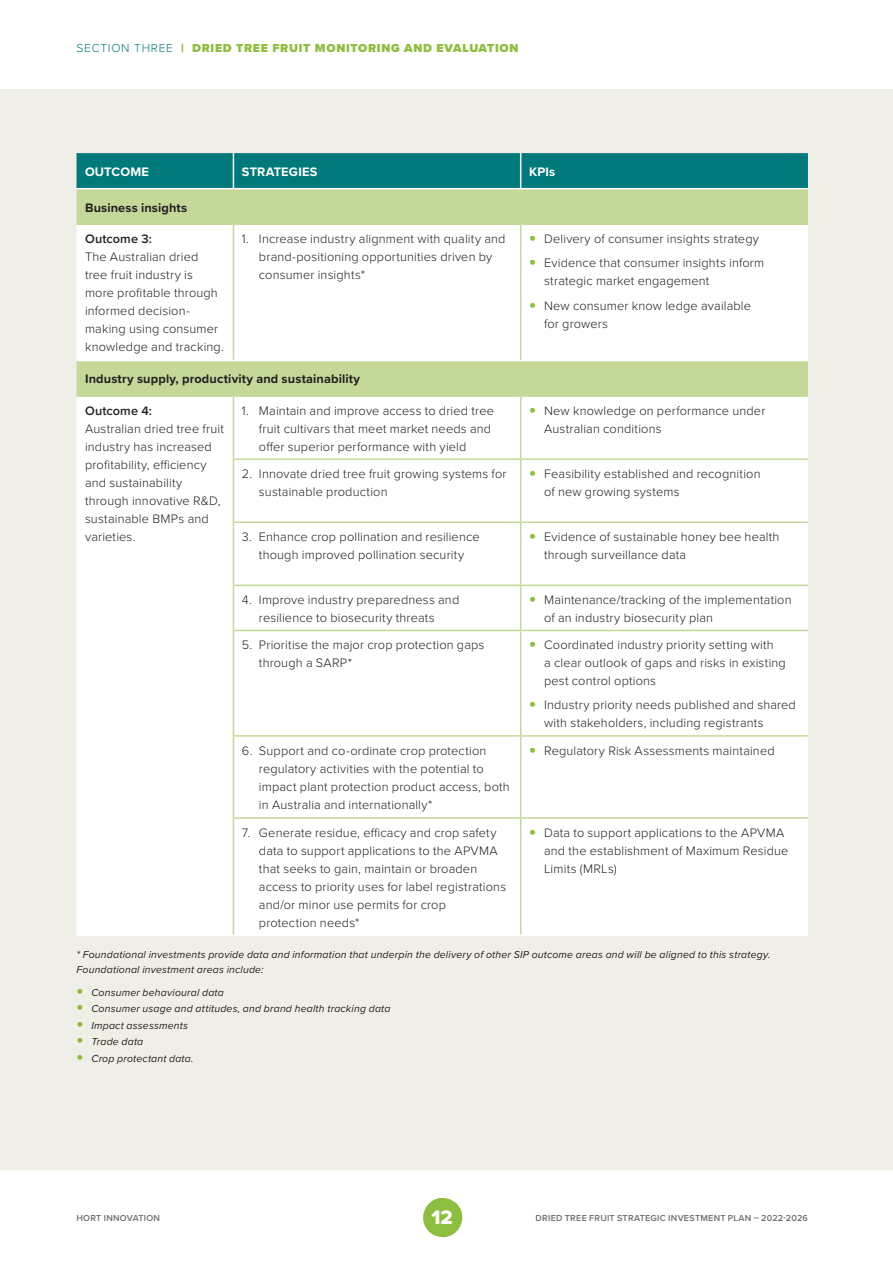
<style>
.page{position:relative;width:893px;height:1263px;background:#fff}
.page>*{position:absolute;margin:0;border:0;box-sizing:border-box;transform-origin:0 0}
.t1{font:20.25px "Proxima Nova Extrabld";color:#fff}
.t2{font:300 12.75px/18px "Proxima Nova";letter-spacing:.015em;color:#231f20}
.t3{font:700 12.75px "Proxima Nova";letter-spacing:.01em;color:#231f20}
.t4{font:700 12.75px "Proxima Nova";letter-spacing:.015em;color:#fff}
.t5{font:600 12.75px "Proxima Nova";letter-spacing:.01em;color:#231f20}
.t6{font:900 12px "Proxima Nova";letter-spacing:.06em;color:#8ebe3f}
.t7{font:italic 10.5px/16.5px "Proxima Nova";letter-spacing:.015em;color:#231f20}
.t8{font:600 9px "Proxima Nova";letter-spacing:.025em;color:#6d6e71}
.s1{font-weight:300;color:#00797b}
</style>
<div class="page">
<div style="left:0;top:89px;width:893px;height:1080px;background:#f0efe7"></div>
<div style="left:77px;top:153px;width:731px;height:35px;background:#00797b"></div>
<div style="left:77px;top:189px;width:731px;height:34px;background:#c4d999"></div>
<div style="left:77px;top:225px;width:731px;height:709px;background:#fff"></div>
<hr style="left:77px;top:630px;width:156px;height:1px;background:#fff">
<hr style="left:77px;top:188px;width:156px;height:1px;background:#fff">
<hr style="left:233px;top:188px;width:288px;height:1px;background:#fff">
<hr style="left:521px;top:188px;width:287px;height:1px;background:#fff">
<hr style="left:77px;top:360px;width:156px;height:1px;background:#fff">
<hr style="left:233px;top:360px;width:288px;height:1px;background:#fff">
<hr style="left:521px;top:360px;width:287px;height:1px;background:#fff">
<hr style="left:233px;top:934px;width:288px;height:2px;background:#fff">
<hr style="left:521px;top:934px;width:287px;height:2px;background:#fff">
<hr style="left:233px;top:225px;width:1px;height:135px;background:#c4d999">
<hr style="left:520px;top:225px;width:1px;height:135px;background:#c4d999">
<hr style="left:233px;top:397px;width:1px;height:61px;background:#c4d999">
<hr style="left:520px;top:397px;width:1px;height:61px;background:#c4d999">
<hr style="left:233px;top:460px;width:1px;height:61px;background:#c4d999">
<hr style="left:520px;top:460px;width:1px;height:61px;background:#c4d999">
<hr style="left:233px;top:523px;width:1px;height:62px;background:#c4d999">
<hr style="left:520px;top:523px;width:1px;height:62px;background:#c4d999">
<hr style="left:233px;top:586px;width:1px;height:44px;background:#c4d999">
<hr style="left:520px;top:586px;width:1px;height:44px;background:#c4d999">
<hr style="left:233px;top:631px;width:1px;height:104px;background:#c4d999">
<hr style="left:520px;top:631px;width:1px;height:104px;background:#c4d999">
<hr style="left:233px;top:737px;width:1px;height:80px;background:#c4d999">
<hr style="left:520px;top:737px;width:1px;height:80px;background:#c4d999">
<hr style="left:233px;top:819px;width:1px;height:115px;background:#c4d999">
<hr style="left:520px;top:819px;width:1px;height:115px;background:#c4d999">
<hr style="left:233px;top:458px;width:288px;height:2px;background:#c4d999">
<hr style="left:521px;top:458px;width:287px;height:2px;background:#c4d999">
<hr style="left:233px;top:521px;width:288px;height:2px;background:#c4d999">
<hr style="left:521px;top:521px;width:287px;height:2px;background:#c4d999">
<hr style="left:233px;top:585px;width:288px;height:1px;background:#c4d999">
<hr style="left:521px;top:585px;width:287px;height:1px;background:#c4d999">
<hr style="left:233px;top:735px;width:288px;height:2px;background:#c4d999">
<hr style="left:521px;top:735px;width:287px;height:2px;background:#c4d999">
<hr style="left:233px;top:817px;width:288px;height:2px;background:#c4d999">
<hr style="left:521px;top:817px;width:287px;height:2px;background:#c4d999">
<hr style="left:77px;top:934px;width:156px;height:2px;background:#fff">
<hr style="left:77px;top:223px;width:156px;height:2px;background:#c4d999">
<hr style="left:233px;top:223px;width:288px;height:2px;background:#c4d999">
<hr style="left:521px;top:223px;width:287px;height:2px;background:#c4d999">
<hr style="left:77px;top:395px;width:156px;height:2px;background:#c4d999">
<hr style="left:233px;top:395px;width:288px;height:2px;background:#c4d999">
<hr style="left:521px;top:395px;width:287px;height:2px;background:#c4d999">
<hr style="left:233px;top:153px;width:1px;height:35px;background:#fff">
<hr style="left:520px;top:153px;width:1px;height:35px;background:#fff">
<hr style="left:233px;top:630px;width:288px;height:1px;background:#c4d999">
<hr style="left:521px;top:630px;width:287px;height:1px;background:#c4d999">
<svg style="left:423px;top:1198px;width:39px;height:39px"></svg>
<svg style="left:530px;top:236px;width:5px;height:5px"></svg>
<svg style="left:530px;top:260px;width:5px;height:5px"></svg>
<svg style="left:530px;top:302px;width:5px;height:5px"></svg>
<svg style="left:530px;top:407px;width:5px;height:6px"></svg>
<svg style="left:530px;top:471px;width:5px;height:5px"></svg>
<svg style="left:530px;top:534px;width:5px;height:5px"></svg>
<svg style="left:530px;top:597px;width:5px;height:5px"></svg>
<svg style="left:530px;top:642px;width:5px;height:5px"></svg>
<svg style="left:530px;top:702px;width:5px;height:5px"></svg>
<svg style="left:530px;top:747px;width:5px;height:5px"></svg>
<svg style="left:530px;top:829px;width:5px;height:6px"></svg>
<p class="t6" style="left:77px;top:39px;width:443px"><span class="s1">SECTION THREE</span> | DRIED TREE FRUIT MONITORING AND EVALUATION</p>
<p class="t4" style="left:85px;top:162px;width:65px">OUTCOME</p>
<p class="t4" style="left:242px;top:162px;width:77px">STRATEGIES</p>
<p class="t4" style="left:529px;top:162px;width:28px">KPIs</p>
<p class="t3" style="left:85px;top:198px;width:104px">Business insights</p>
<p class="t5" style="left:85px;top:229px;width:69px">Outcome 3:</p>
<p class="t2" style="left:85px;top:247px;width:140px">The Australian dried tree fruit industry is more profitable through informed decision&shy;making using consumer knowledge and tracking.</p>
<p class="t2" style="left:259px;top:229px;width:248px;text-indent:-17px">1. Increase industry alignment with quality and brand-positioning opportunities driven by consumer insights*</p>
<p class="t2" style="left:544px;top:226px;width:222px;line-height:24.5px">Delivery of consumer insights strategy<br>Evidence that consumer insights inform</p>
<p class="t2" style="left:544px;top:268px;width:208px;line-height:24.5px">strategic market engagement<br>New consumer know ledge available</p>
<p class="t2" style="left:544px;top:314px;width:65px">for growers</p>
<p class="t3" style="left:85px;top:370px;width:276px">Industry supply, productivity and sustainability</p>
<p class="t5" style="left:85px;top:401px;width:69px">Outcome 4:</p>
<p class="t2" style="left:85px;top:419px;width:140px">Australian dried tree fruit industry has increased profitability, efficiency and sustainability through innovative R&amp;D, sustainable BMPs and varieties.</p>
<p class="t2" style="left:259px;top:401px;width:237px;text-indent:-17px">1. Maintain and improve access to dried tree fruit cultivars that meet market needs and offer superior performance with yield</p>
<p class="t2" style="left:544px;top:401px;width:223px">New knowledge on performance under<br>Australian conditions</p>
<p class="t2" style="left:259px;top:464px;width:249px;text-indent:-17px">2. Innovate dried tree fruit growing systems for sustainable production</p>
<p class="t2" style="left:544px;top:464px;width:218px">Feasibility established and recognition of new growing systems</p>
<p class="t2" style="left:242px;top:527px;width:239px;text-align:center">3. Enhance crop pollination and resilience though improved pollination security</p>
<p class="t2" style="left:544px;top:527px;width:237px">Evidence of sustainable honey bee health through surveillance data</p>
<p class="t2" style="left:242px;top:590px;width:219px;text-align:center">4. Improve industry preparedness and resilience to biosecurity threats</p>
<p class="t2" style="left:544px;top:590px;width:249px">Maintenance/tracking of the implementation of an industry biosecurity plan</p>
<p class="t2" style="left:259px;top:635px;width:227px;text-indent:-17px">5. Prioritise the major crop protection gaps through a SARP*</p>
<p class="t2" style="left:544px;top:635px;width:243px">Coordinated industry priority setting with<br>a clear outlook of gaps and risks in existing pest control options</p>
<p class="t2" style="left:544px;top:695px;width:253px">Industry priority needs published and shared with stakeholders, including registrants</p>
<p class="t2" style="left:259px;top:741px;width:252px;text-indent:-17px">6. Support and co-ordinate crop protection regulatory activities with the potential to impact plant protection product access, both in Australia and internationally*</p>
<p class="t2" style="left:544px;top:741px;width:232px">Regulatory Risk Assessments maintained</p>
<p class="t2" style="left:259px;top:823px;width:249px;text-indent:-17px">7. Generate residue, efficacy and crop safety data to support applications to the APVMA that seeks to gain, maintain or broaden access to priority uses for label registrations and/or minor use permits for crop protection needs*</p>
<p class="t2" style="left:544px;top:823px;width:246px">Data to support applications to the APVMA and the establishment of Maximum Residue<br>Limits (MRLs)</p>
<p class="t7" style="left:77px;top:946px;width:695px;line-height:15px">* Foundational investments provide data and information that underpin the delivery of other SIP outcome areas and will be aligned to this strategy.<br>Foundational investment areas include:</p>
<p class="t7" style="left:91px;top:983px;width:301px">Consumer behavioural data<br>Consumer usage and attitudes, and brand health tracking data<br>Impact assessments<br>Trade data<br>Crop protectant data.</p>
<p class="t8" style="left:77px;top:1212px;width:85px">HORT INNOVATION</p>
<h1 class="t1" style="left:432px;top:1202px;width:23px">12</h1>
<p class="t8" style="left:535px;top:1212px;width:274px">DRIED TREE FRUIT STRATEGIC INVESTMENT PLAN – 2022-2026</p>
</div>
